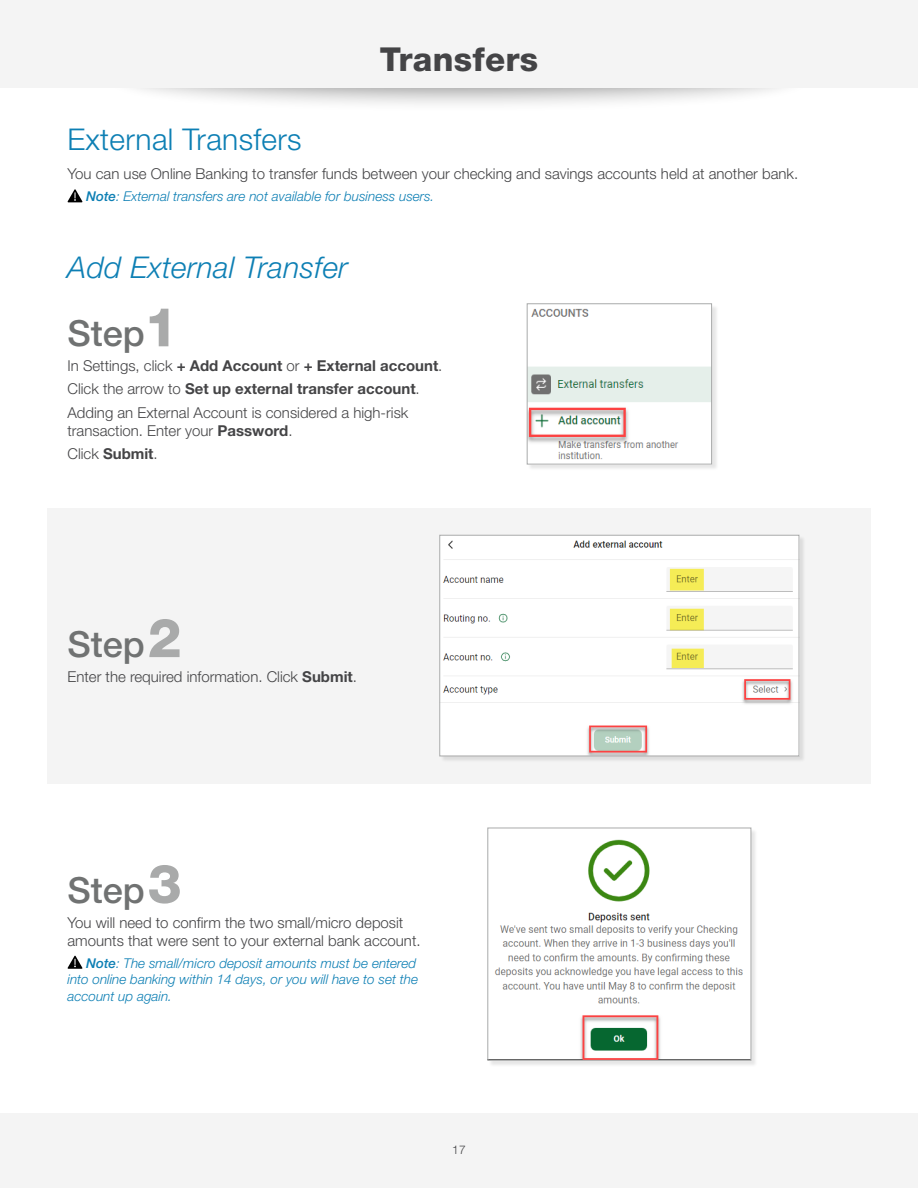
<style>
.page{position:relative;width:918px;height:1188px;background:#fff}
.page>*{position:absolute;margin:0;border:0;box-sizing:border-box;transform-origin:0 0}
.t1{font:500 36px "Helvetica Neue LT Std";color:#707272}
.t2{font:800 33px "Helvetica Neue LT Std";letter-spacing:.01em;color:#444446}
.t3{font:italic 300 30px "Helvetica Neue LT Std";letter-spacing:.01em;color:#0d7fb4}
.t4{font:300 30px "Helvetica Neue LT Std";letter-spacing:.01em;color:#0d7fb4}
.t5{font:300 15px/23.4px "Helvetica Neue LT Std";color:#444446}
.t6{font:italic 300 13.5px/16.5px "Helvetica Neue LT Std";color:#0d7fb4}
.t7{font:300 12px "Helvetica Neue LT Std";color:#444446}
.s1{font-weight:500}
.s2{font-weight:800;font-size:54px;color:#a9aaaa}
.s3{font-weight:700}
</style>
<div class="page">
<div style="left:0;top:1113px;width:918px;height:75px;background:#f4f4f4"></div>
<div style="left:98px;top:6px;width:722px;height:107px;background:#000;opacity:.4"></div>
<div style="left:0;top:0;width:918px;height:88px;background:#f4f4f4"></div>
<div style="left:47px;top:508px;width:824px;height:276px;background:#f4f4f4"></div>
<svg style="left:68px;top:189px;width:15px;height:13px"></svg>
<div style="left:528px;top:304px;width:191px;height:167px;background:#000;opacity:.1"></div>
<img style="left:529px;top:306px;width:181px;height:156px">
<div style="left:527px;top:304px;width:185px;height:160px;border:1px solid #a9aaaa"></div>
<svg style="left:68px;top:956px;width:15px;height:13px"></svg>
<div style="left:441px;top:536px;width:365px;height:227px;background:#000;opacity:.1"></div>
<img style="left:442px;top:537px;width:355px;height:217px">
<div style="left:440px;top:535px;width:359px;height:221px;border:1px solid #a9aaaa"></div>
<div style="left:489px;top:829px;width:269px;height:238px;background:#000;opacity:.1"></div>
<img style="left:490px;top:830px;width:259px;height:229px">
<div style="left:488px;top:828px;width:263px;height:233px;border:1px solid #a9aaaa"></div>
<h2 class="t2" style="left:380px;top:39px;width:160px">Transfers</h2>
<h3 class="t4" style="left:68px;top:121px;width:236px">External Transfers</h3>
<p class="t5" style="left:68px;top:162px;width:729px">You can use Online Banking to transfer funds between your checking and savings accounts held at another bank.</p>
<p class="t6" style="left:86px;top:188px;width:350px"><span class="s1">Note</span>: External transfers are not available for business users.</p>
<h3 class="t3" style="left:68px;top:249px;width:282px">Add External Transfer</h3>
<h1 class="t1" style="left:68px;top:312px;width:112px">Step <span class="s2">1</span></h1>
<p class="t5" style="left:68px;top:354px;width:374px">In Settings, click <span class="s3">+ Add Account</span> or <span class="s3">+ External account</span>.<br>Click the arrow to <span class="s3">Set up external transfer account</span>.<br>Adding an External Account is considered a high-risk</p>
<p class="t5" style="left:68px;top:419px;width:224px">transaction. Enter your <span class="s3">Password</span>.<br>Click <span class="s3">Submit</span>.</p>
<h1 class="t1" style="left:68px;top:623px;width:116px">Step <span class="s2">2</span></h1>
<p class="t5" style="left:68px;top:665px;width:288px">Enter the required information. Click <span class="s3">Submit</span>.</p>
<h1 class="t1" style="left:68px;top:869px;width:116px">Step <span class="s2">3</span></h1>
<p class="t5" style="left:68px;top:913px;width:352px;line-height:18px">You will need to confirm the two small/micro deposit amounts that were sent to your external bank account.</p>
<p class="t6" style="left:68px;top:955px;width:352px;text-indent:19px"><span class="s1">Note</span>: The small/micro deposit amounts must be entered into online banking within 14 days, or you will have to set the account up again.</p>
<p class="t7" style="left:452px;top:1142px;width:15px">17</p>
</div>
